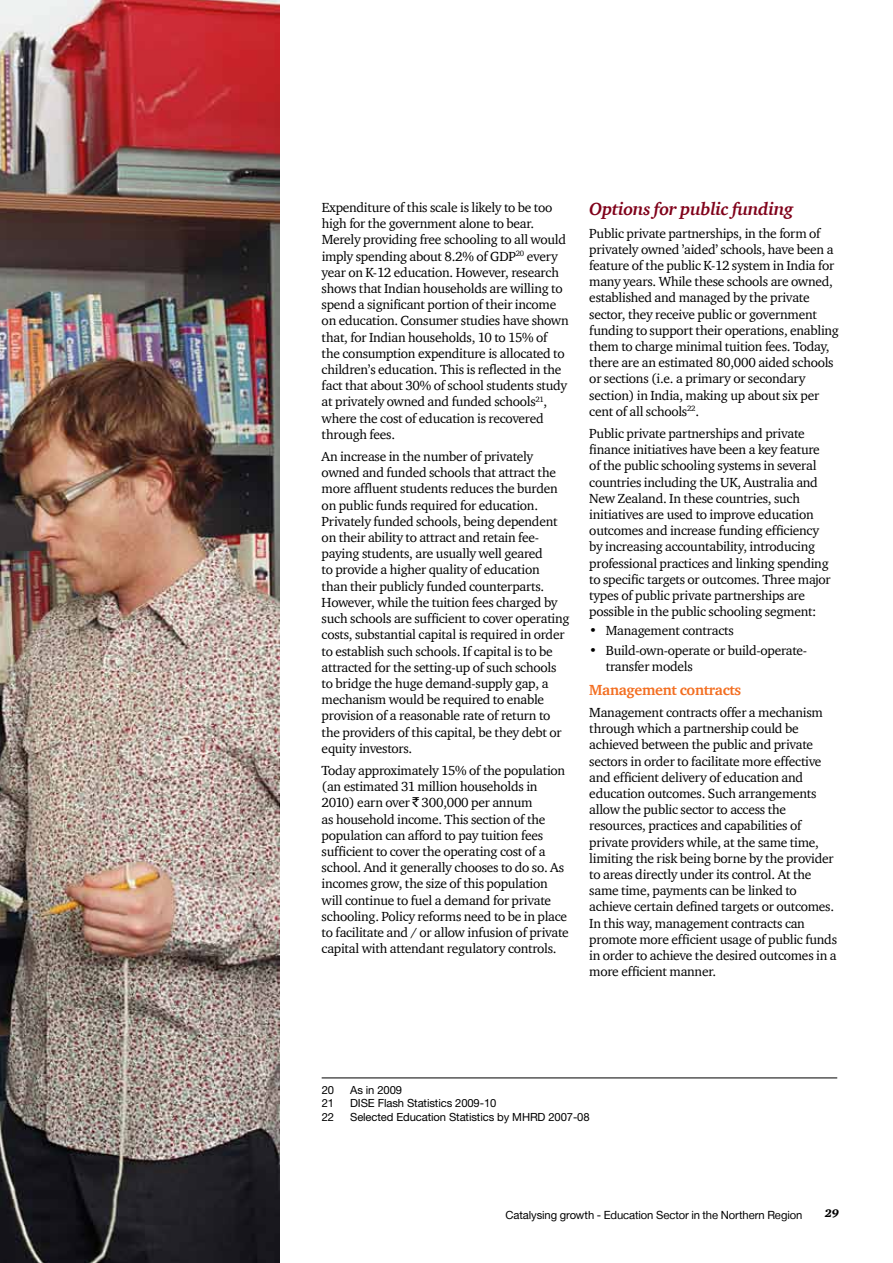
<style>
.page{position:relative;width:893px;height:1263px;background:#fff}
.page>*{position:absolute;margin:0;border:0;box-sizing:border-box;transform-origin:0 0}
.t1{font:italic 700 18px "ITC Charter Com";letter-spacing:-.02em;color:#80021a}
.t2{font:700 15px "ITC Charter Com";letter-spacing:-.02em;color:#f36e21}
.t3{font:13.5px/16.2px "ITC Charter Com";letter-spacing:-.02em;color:#000}
.t4{font:11.25px "Helvetica Neue";letter-spacing:-.01em;color:#000}
.t5{font:11.25px "Helvetica Neue LT";letter-spacing:-.005em;color:#000}
.t6{font:italic 900 11.25px "ITC Charter Com";color:#000}
.s1{font-family:"Rupee Foradian"}
.s2{font-family:"Helvetica Neue"}
</style>
<div class="page">
<hr style="left:322px;top:1077px;width:515px;height:1px;background:#000">
<img style="left:0;top:0;width:279px;height:1263px">
<p class="t3" style="left:322px;top:199px;width:249px">Expenditure of this scale is likely to be too high for the government alone to bear.<br>Merely providing free schooling to all would imply spending about 8.2% of GDP<sup>20</sup> every year on K-12 education. However, research shows that Indian households are willing to spend a significant portion of their income on education. Consumer studies have shown that, for Indian households, 10 to 15% of the consumption expenditure is allocated to children’s education. This is reflected in the fact that about 30% of school students study at privately owned and funded schools<sup>21</sup>, where the cost of education is recovered through fees.</p>
<p class="t3" style="left:322px;top:448px;width:249px">An increase in the number of privately owned and funded schools that attract the more affluent students reduces the burden on public funds required for education.<br>Privately funded schools, being dependent on their ability to attract and retain fee&shy;paying students, are usually well geared<br>to provide a higher quality of education<br>than their publicly funded counterparts.<br>However, while the tuition fees charged by such schools are sufficient to cover operating costs, substantial capital is required in order to establish such schools. If capital is to be attracted for the setting-up of such schools to bridge the huge demand-supply gap, a mechanism would be required to enable provision of a reasonable rate of return to the providers of this capital, be they debt or equity investors.</p>
<p class="t3" style="left:322px;top:762px;width:249px">Today approximately 15% of the population (an estimated 31 million households in 2010) earn over <span class="s1">`</span> 300,000 per annum<br>as household income. This section of the population can afford to pay tuition fees sufficient to cover the operating cost of a school. And it generally chooses to do so. As incomes grow, the size of this population will continue to fuel a demand for private schooling. Policy reforms need to be in place to facilitate and / or allow infusion of private capital with attendant regulatory controls.</p>
<h1 class="t1" style="left:589px;top:198px;width:206px">Options for public funding</h1>
<p class="t3" style="left:589px;top:225px;width:251px">Public private partnerships, in the form of privately owned ’aided’ schools, have been a feature of the public K-12 system in India for many years. While these schools are owned, established and managed by the private sector, they receive public or government funding to support their operations, enabling them to charge minimal tuition fees. Today, there are an estimated 80,000 aided schools or sections (i.e. a primary or secondary section) in India, making up about six per cent of all schools<sup>22</sup>.</p>
<p class="t3" style="left:589px;top:425px;width:243px">Public private partnerships and private finance initiatives have been a key feature of the public schooling systems in several countries including the UK, Australia and New Zealand. In these countries, such initiatives are used to improve education outcomes and increase funding efficiency by increasing accountability, introducing professional practices and linking spending to specific targets or outcomes. Three major types of public private partnerships are possible in the public schooling segment:</p>
<p class="t3" style="left:589px;top:622px;width:146px">• Management contracts</p>
<p class="t3" style="left:606px;top:642px;width:203px;text-indent:-16px">• Build-own-operate or build-operate&shy;transfer models</p>
<p class="t2" style="left:589px;top:680px;width:154px">Management contracts</p>
<p class="t3" style="left:589px;top:704px;width:249px">Management contracts offer a mechanism through which a partnership could be achieved between the public and private sectors in order to facilitate more effective and efficient delivery of education and education outcomes. Such arrangements allow the public sector to access the resources, practices and capabilities of private providers while, at the same time, limiting the risk being borne by the provider to areas directly under its control. At the same time, payments can be linked to achieve certain defined targets or outcomes.<br>In this way, management contracts can promote more efficient usage of public funds in order to achieve the desired outcomes in a more efficient manner.</p>
<p class="t4" style="left:322px;top:1083px;width:14px">20</p>
<p class="t4" style="left:350px;top:1083px;width:53px">As in 2009</p>
<p class="t4" style="left:322px;top:1096px;width:14px">21</p>
<p class="t4" style="left:350px;top:1096px;width:148px">DISE Flash Statistics 2009-10</p>
<p class="t4" style="left:322px;top:1110px;width:14px">22</p>
<p class="t4" style="left:350px;top:1110px;width:241px">Selected Education Statistics by MHRD 2007-08</p>
<p class="t5" style="left:506px;top:1208px;width:298px"><span class="s2">Catalysing growth -</span> Education Sector in the Northern Region</p>
<p class="t6" style="left:825px;top:1206px;width:16px">29</p>
</div>
